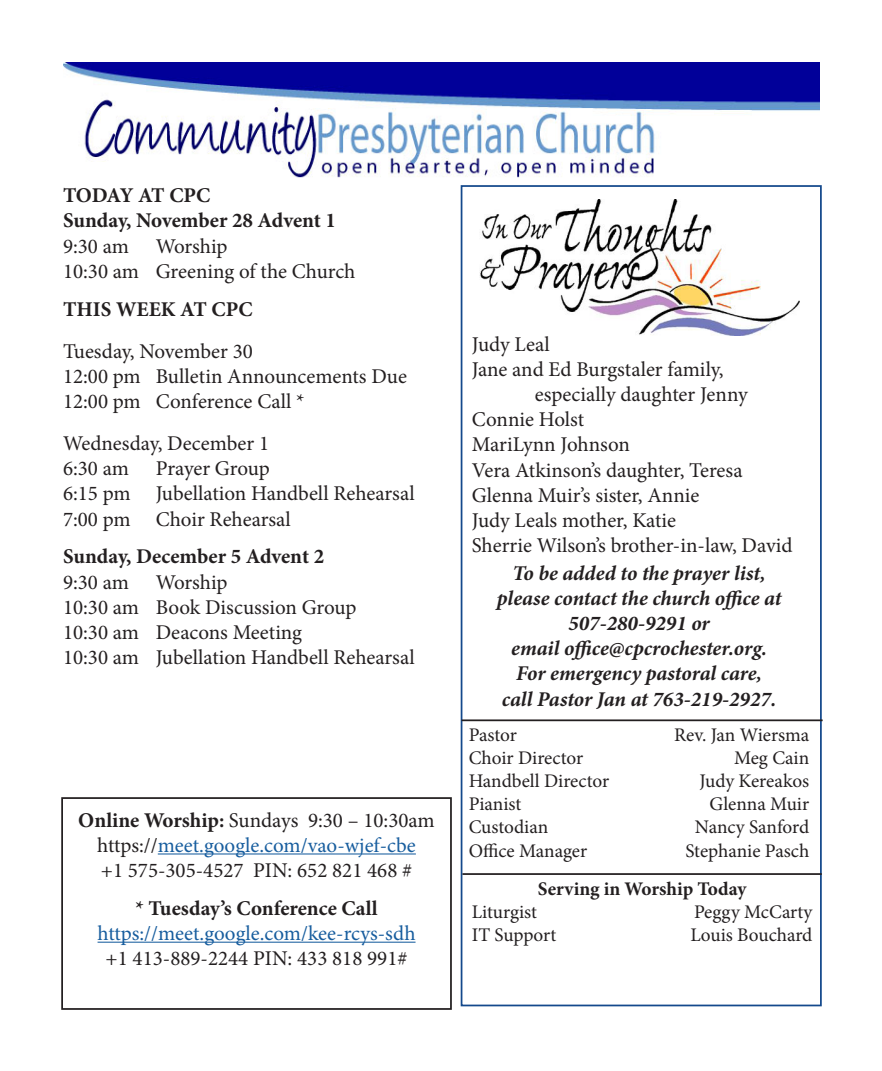
<style>
.page{position:relative;width:882px;height:1071px;background:#fff}
.page>*{position:absolute;margin:0;border:0;box-sizing:border-box;transform-origin:0 0}
.t1{font:21px "Minion Pro";color:#231f20}
.t2{font:italic 700 21px "Minion Pro";letter-spacing:-.005em;color:#231f20}
.t3{font:700 21px "Minion Pro";color:#231f20}
.t4{font:21px "Minion Pro";color:#175d9e}
.t5{font:700 21px "Minion Pro";letter-spacing:-.02em;color:#231f20}
.t6{font:19.25px "Minion Pro";letter-spacing:-.005em;color:#231f20}
.t7{font:700 19.25px "Minion Pro";color:#231f20}
.s1{font-weight:700}
.s2{color:#231f20}
</style>
<div class="page">
<div style="left:461px;top:185px;width:361px;height:821px;border:2px solid #14498c"></div>
<img style="left:63px;top:63px;width:756px;height:115px">
<hr style="left:462px;top:873px;width:360px;height:2px;background:#231f20">
<img style="left:480px;top:200px;width:319px;height:135px">
<hr style="left:158px;top:853px;width:258px;height:2px;background:#175d9e">
<hr style="left:98px;top:942px;width:318px;height:1px;background:#175d9e">
<div style="left:61px;top:797px;width:391px;height:213px;border:2px solid #231f20"></div>
<hr style="left:462px;top:719px;width:361px;height:2px;background:#231f20">
<p class="t5" style="left:63px;top:181px;width:149px">TODAY AT CPC</p>
<p class="t3" style="left:63px;top:206px;width:275px">Sunday, November 28 Advent 1</p>
<p class="t1" style="left:63px;top:232px;width:68px">9:30 am</p>
<p class="t1" style="left:156px;top:232px;width:73px">Worship</p>
<p class="t1" style="left:63px;top:257px;width:294px">10:30 am Greening of the Church</p>
<p class="t3" style="left:63px;top:294px;width:191px">THIS WEEK AT CPC</p>
<p class="t1" style="left:63px;top:337px;width:191px">Tuesday, November 30</p>
<p class="t1" style="left:63px;top:362px;width:346px">12:00 pm Bulletin Announcements Due</p>
<p class="t1" style="left:63px;top:387px;width:243px">12:00 pm Conference Call *</p>
<p class="t1" style="left:63px;top:429px;width:208px">Wednesday, December 1</p>
<p class="t1" style="left:63px;top:454px;width:68px">6:30 am</p>
<p class="t1" style="left:156px;top:454px;width:115px">Prayer Group</p>
<p class="t1" style="left:63px;top:480px;width:353px">6:15 pm Jubellation Handbell Rehearsal</p>
<p class="t1" style="left:63px;top:505px;width:229px">7:00 pm Choir Rehearsal</p>
<p class="t3" style="left:63px;top:542px;width:263px">Sunday, December 5 Advent 2</p>
<p class="t1" style="left:63px;top:568px;width:68px">9:30 am</p>
<p class="t1" style="left:156px;top:568px;width:73px">Worship</p>
<p class="t1" style="left:63px;top:593px;width:295px">10:30 am Book Discussion Group</p>
<p class="t1" style="left:63px;top:618px;width:241px">10:30 am Deacons Meeting</p>
<p class="t1" style="left:63px;top:643px;width:353px">10:30 am Jubellation Handbell Rehearsal</p>
<p class="t1" style="left:78px;top:806px;width:358px"><span class="s1">Online Worship:</span> Sundays 9:30 – 10:30am</p>
<p class="t4" style="left:97px;top:831px;width:320px"><span class="s2">https://</span>meet.google.com/vao-wjef-cbe</p>
<p class="t1" style="left:101px;top:856px;width:313px">+1 575-305-4527 PIN: 652 821 468 #</p>
<p class="t3" style="left:135px;top:893px;width:244px">* Tuesday’s Conference Call</p>
<p class="t4" style="left:98px;top:919px;width:319px">https://meet.google.com/kee-rcys-sdh</p>
<p class="t1" style="left:106px;top:945px;width:303px">+1 413-889-2244 PIN: 433 818 991#</p>
<p class="t1" style="left:472px;top:330px;width:79px">Judy Leal</p>
<p class="t1" style="left:472px;top:355px;width:253px">Jane and Ed Burgstaler family,</p>
<p class="t1" style="left:535px;top:380px;width:214px">especially daughter Jenny</p>
<p class="t1" style="left:472px;top:406px;width:114px">Connie Holst</p>
<p class="t1" style="left:472px;top:431px;width:160px">MariLynn Johnson</p>
<p class="t1" style="left:472px;top:456px;width:272px">Vera Atkinson’s daughter, Teresa</p>
<p class="t1" style="left:472px;top:481px;width:229px">Glenna Muir’s sister, Annie</p>
<p class="t1" style="left:472px;top:506px;width:206px">Judy Leals mother, Katie</p>
<p class="t1" style="left:472px;top:532px;width:322px">Sherrie Wilson’s brother-in-law, David</p>
<p class="t2" style="left:513px;top:558px;width:255px">To be added to the prayer list,</p>
<p class="t2" style="left:497px;top:583px;width:286px">please contact the church office at</p>
<p class="t2" style="left:569px;top:608px;width:143px">507-280-9291 or</p>
<p class="t2" style="left:511px;top:634px;width:257px">email office@cpcrochester.org.</p>
<p class="t2" style="left:516px;top:659px;width:247px">For emergency pastoral care,</p>
<p class="t2" style="left:502px;top:684px;width:276px">call Pastor Jan at 763-219-2927.</p>
<p class="t6" style="left:469px;top:722px;width:50px">Pastor</p>
<p class="t6" style="left:674px;top:722px;width:137px">Rev. Jan Wiersma</p>
<p class="t6" style="left:469px;top:745px;width:116px">Choir Director</p>
<p class="t6" style="left:734px;top:745px;width:77px">Meg Cain</p>
<p class="t6" style="left:469px;top:768px;width:142px">Handbell Director</p>
<p class="t6" style="left:699px;top:768px;width:111px">Judy Kereakos</p>
<p class="t6" style="left:469px;top:791px;width:54px">Pianist</p>
<p class="t6" style="left:710px;top:791px;width:101px">Glenna Muir</p>
<p class="t6" style="left:469px;top:814px;width:81px">Custodian</p>
<p class="t6" style="left:695px;top:814px;width:116px">Nancy Sanford</p>
<p class="t6" style="left:469px;top:837px;width:120px">Office Manager</p>
<p class="t6" style="left:685px;top:837px;width:125px">Stephanie Pasch</p>
<p class="t7" style="left:538px;top:875px;width:210px">Serving in Worship Today</p>
<p class="t6" style="left:472px;top:899px;width:67px">Liturgist</p>
<p class="t6" style="left:694px;top:899px;width:120px">Peggy McCarty</p>
<p class="t6" style="left:472px;top:922px;width:86px">IT Support</p>
<p class="t6" style="left:690px;top:922px;width:124px">Louis Bouchard</p>
</div>
